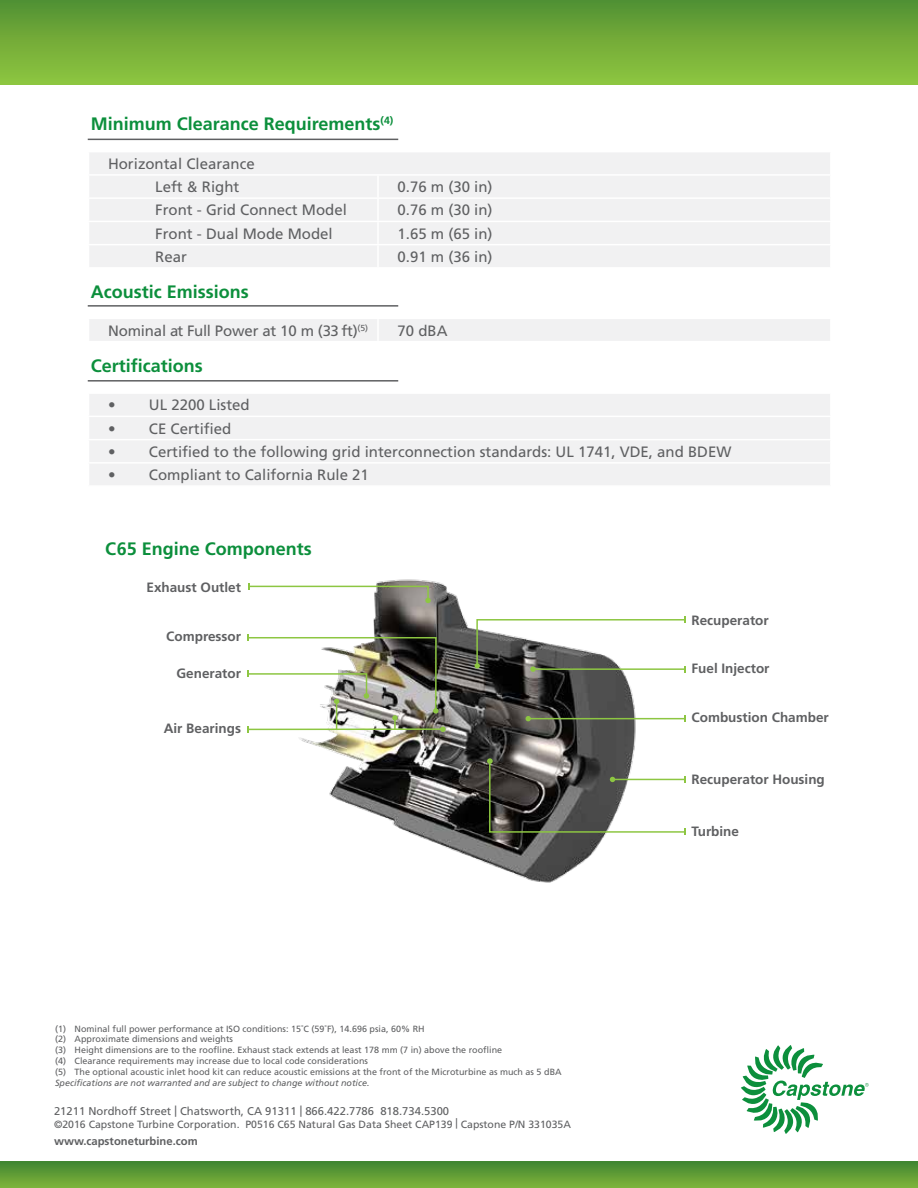
<style>
.page{position:relative;width:918px;height:1188px;background:#fff}
.page>*{position:absolute;margin:0;border:0;box-sizing:border-box;transform-origin:0 0}
.t1{font:700 18px "Frutiger LT Std";color:#0c8f3c}
.t2{font:15px/23.2px "Frutiger LT Std";color:#5f6062}
.t3{font:700 13.5px "Frutiger LT Std";color:#5f6062}
.t4{font:11.25px "Frutiger LT Std";color:#5f6062}
.t5{font:700 11.25px "Frutiger LT Std";color:#5f6062}
.t6{font:10.5px "Frutiger LT Std";color:#5f6062}
.t7{font:9px/10.8px "Frutiger LT Std";color:#5f6062}
.t8{font:italic 9px "Frutiger LT Std";color:#5f6062}
</style>
<div class="page">
<div style="left:0;top:0;width:918px;height:84px;background:linear-gradient(to bottom,#549133,#90c63f)"></div>
<svg style="left:0;top:1161px;width:918px;height:27px;background:#5f9c35"></svg>
<svg style="left:741px;top:1045px;width:128px;height:89px"></svg>
<img style="left:299px;top:579px;width:342px;height:304px">
<div style="left:89px;top:153px;width:741px;height:114px;background:#f1f1f2"></div>
<hr style="left:88px;top:174px;width:290px;height:2px;background:#fff">
<hr style="left:378px;top:174px;width:454px;height:2px;background:#fff">
<hr style="left:377px;top:176px;width:2px;height:21px;background:#fff">
<hr style="left:88px;top:197px;width:290px;height:2px;background:#fff">
<hr style="left:378px;top:197px;width:454px;height:2px;background:#fff">
<hr style="left:377px;top:199px;width:2px;height:22px;background:#fff">
<hr style="left:88px;top:221px;width:290px;height:1px;background:#fff">
<hr style="left:378px;top:221px;width:454px;height:1px;background:#fff">
<hr style="left:377px;top:222px;width:2px;height:22px;background:#fff">
<hr style="left:88px;top:244px;width:290px;height:1px;background:#fff">
<hr style="left:378px;top:244px;width:454px;height:1px;background:#fff">
<hr style="left:377px;top:245px;width:2px;height:22px;background:#fff">
<hr style="left:88px;top:139px;width:310px;height:1px;background:#5f6062">
<svg style="left:248px;top:583px;width:183px;height:20px"></svg>
<svg style="left:487px;top:758px;width:199px;height:77px"></svg>
<hr style="left:528px;top:718px;width:157px;height:1px;background:#8dc642">
<svg style="left:526px;top:716px;width:5px;height:5px"></svg>
<svg style="left:475px;top:617px;width:211px;height:56px"></svg>
<img style="left:247px;top:635px;width:199px;height:98px">
<hr style="left:88px;top:380px;width:310px;height:2px;background:#5f6062">
<div style="left:89px;top:394px;width:741px;height:91px;background:#f1f1f2"></div>
<hr style="left:88px;top:416px;width:744px;height:1px;background:#fff">
<hr style="left:88px;top:439px;width:744px;height:1px;background:#fff">
<hr style="left:88px;top:462px;width:744px;height:2px;background:#fff">
<hr style="left:88px;top:305px;width:310px;height:2px;background:#5f6062">
<div style="left:89px;top:319px;width:741px;height:22px;background:#f1f1f2"></div>
<hr style="left:377px;top:319px;width:2px;height:22px;background:#fff">
<h1 class="t1" style="left:91px;top:113px;width:304px">Minimum Clearance Requirements<sup>(4)</sup></h1>
<h2 class="t2" style="left:155px;top:152px;width:101px;text-indent:-47px">Horizontal Clearance<br>Left &amp; Right</h2>
<h2 class="t2" style="left:398px;top:175px;width:97px">0.76 m (30 in)</h2>
<h2 class="t2" style="left:155px;top:199px;width:193px">Front - Grid Connect Model</h2>
<h2 class="t2" style="left:398px;top:199px;width:97px">0.76 m (30 in)</h2>
<h2 class="t2" style="left:155px;top:222px;width:179px">Front - Dual Mode Model</h2>
<h2 class="t2" style="left:398px;top:222px;width:97px">1.65 m (65 in)</h2>
<h2 class="t2" style="left:155px;top:245px;width:33px">Rear</h2>
<h2 class="t2" style="left:398px;top:245px;width:97px">0.91 m (36 in)</h2>
<h1 class="t1" style="left:91px;top:281px;width:159px">Acoustic Emissions</h1>
<h2 class="t2" style="left:108px;top:319px;width:262px">Nominal at Full Power at 10 m (33 ft)<sup>(5)</sup></h2>
<h2 class="t2" style="left:398px;top:319px;width:52px">70 dBA</h2>
<h1 class="t1" style="left:91px;top:356px;width:114px">Certifications</h1>
<h2 class="t2" style="left:108px;top:394px;width:143px">• UL 2200 Listed</h2>
<h2 class="t2" style="left:108px;top:417px;width:125px">• CE Certified</h2>
<h2 class="t2" style="left:108px;top:440px;width:625px">• Certified to the following grid interconnection standards: UL 1741, VDE, and BDEW</h2>
<h2 class="t2" style="left:108px;top:463px;width:262px">• Compliant to California Rule 21</h2>
<h1 class="t1" style="left:105px;top:538px;width:208px">C65 Engine Components</h1>
<h3 class="t3" style="left:147px;top:580px;width:96px">Exhaust Outlet</h3>
<h3 class="t3" style="left:166px;top:629px;width:76px">Compressor</h3>
<h3 class="t3" style="left:177px;top:666px;width:66px">Generator</h3>
<h3 class="t3" style="left:164px;top:721px;width:79px">Air Bearings</h3>
<p class="t7" style="left:55px;top:1023px;width:508px">(1) Nominal full power performance at ISO conditions: 15˚C (59˚F), 14.696 psia, 60% RH<br>(2) Approximate dimensions and weights<br>(3) Height dimensions are to the roofline. Exhaust stack extends at least 178 mm (7 in) above the roofline<br>(4) Clearance requirements may increase due to local code considerations<br>(5) The optional acoustic inlet hood kit can reduce acoustic emissions at the front of the Microturbine as much as 5 dBA</p>
<p class="t8" style="left:55px;top:1077px;width:316px">Specifications are not warranted and are subject to change without notice.</p>
<p class="t4" style="left:54px;top:1105px;width:397px">21211 Nordhoff Street | Chatsworth, CA 91311 | 866.422.7786 818.734.5300</p>
<p class="t6" style="left:54px;top:1118px;width:519px">©2016 Capstone Turbine Corporation. P0516 C65 Natural Gas Data Sheet CAP139 | Capstone P/N 331035A</p>
<p class="t5" style="left:54px;top:1135px;width:145px">www.capstoneturbine.com</p>
<h3 class="t3" style="left:692px;top:612px;width:79px">Recuperator</h3>
<h3 class="t3" style="left:692px;top:661px;width:80px">Fuel Injector</h3>
<h3 class="t3" style="left:692px;top:709px;width:139px">Combustion Chamber</h3>
<h3 class="t3" style="left:692px;top:771px;width:135px">Recuperator Housing</h3>
<h3 class="t3" style="left:692px;top:823px;width:49px">Turbine</h3>
</div>
